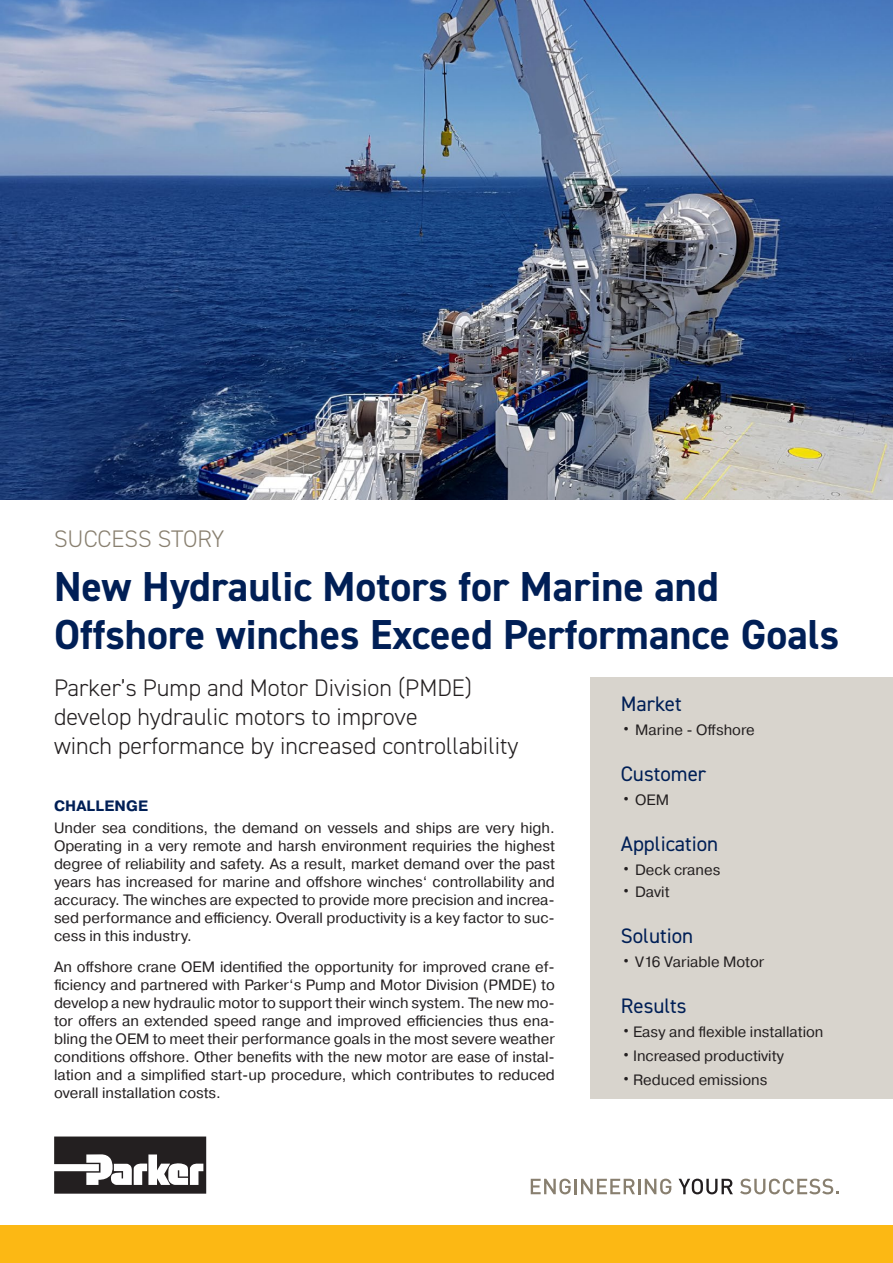
<style>
.page{position:relative;width:893px;height:1263px;background:#fff}
.page>*{position:absolute;margin:0;border:0;box-sizing:border-box;transform-origin:0 0}
.t1{font:700 42px "DIN2014";color:#001f56}
.t2{font:300 24px "DIN2014";color:#231f20}
.t3{font:300 24px "DIN2014";color:#887f6f}
.t4{font:21px "DIN2014";color:#001f56}
.t5{font:15px/18px "Pragmatica";color:#231f20;text-align:justify}
.t6{font:700 15px "Pragmatica";letter-spacing:.01em;color:#001f56}
.s1{font-size:18px}
</style>
<div class="page">
<div style="left:590px;top:677px;width:303px;height:421px;background:#d8d4cd"></div>
<img style="left:0;top:0;width:893px;height:499px">
<div style="left:0;top:1225px;width:893px;height:38px;background:#fcb814"></div>
<svg style="left:54px;top:1136px;width:152px;height:58px"></svg>
<svg style="left:531px;top:1178px;width:40px;height:16px"></svg>
<hr style="left:574px;top:1179px;width:3px;height:15px;background:#887f6f">
<svg style="left:581px;top:1178px;width:90px;height:16px"></svg>
<svg style="left:679px;top:1178px;width:54px;height:16px"></svg>
<svg style="left:740px;top:1178px;width:99px;height:16px"></svg>
<p class="t3" style="left:54px;top:524px;width:172px">SUCCESS STORY</p>
<p class="t1" style="left:54px;top:558px;width:666px">New Hydraulic Motors for Marine and</p>
<p class="t1" style="left:54px;top:606px;width:787px">Offshore winches Exceed Performance Goals</p>
<p class="t2" style="left:54px;top:673px;width:420px">Parker’s Pump and Motor Division (PMDE)</p>
<p class="t2" style="left:54px;top:702px;width:365px">develop hydraulic motors to improve</p>
<p class="t2" style="left:54px;top:731px;width:466px">winch performance by increased controllability</p>
<p class="t6" style="left:54px;top:796px;width:95px">CHALLENGE</p>
<p class="t5" style="left:54px;top:819px;width:502px">Under sea conditions, the demand on vessels and ships are very high.<br>Operating in a very remote and harsh environment requiries the highest degree of reliability and safety. As a result, market demand over the past years has increased for marine and offshore winches‘ controllability and accuracy. The winches are expected to provide more precision and increa&shy;sed performance and efficiency. Overall productivity is a key factor to suc&shy;cess in this industry.</p>
<p class="t5" style="left:54px;top:958px;width:502px">An offshore crane OEM identified the opportunity for improved crane ef&shy;ficiency and partnered with Parker‘s Pump and Motor Division (PMDE) to develop a new hydraulic motor to support their winch system. The new mo&shy;tor offers an extended speed range and improved efficiencies thus ena&shy;bling the OEM to meet their performance goals in the most severe weather conditions offshore. Other benefits with the new motor are ease of instal&shy;lation and a simplified start-up procedure, which contributes to reduced overall installation costs.</p>
<p class="t4" style="left:621px;top:690px;width:62px">Market</p>
<p class="t5" style="left:621px;top:721px;width:135px"><span class="s1">•</span> Marine - Offshore</p>
<p class="t4" style="left:621px;top:761px;width:87px">Customer</p>
<p class="t5" style="left:621px;top:791px;width:50px"><span class="s1">•</span> OEM</p>
<p class="t4" style="left:621px;top:831px;width:99px">Application</p>
<p class="t5" style="left:621px;top:861px;width:101px"><span class="s1">•</span> Deck cranes</p>
<p class="t5" style="left:621px;top:883px;width:50px"><span class="s1">•</span> Davit</p>
<p class="t4" style="left:621px;top:923px;width:74px">Solution</p>
<p class="t5" style="left:621px;top:953px;width:145px"><span class="s1">•</span> V16 Variable Motor</p>
<p class="t4" style="left:621px;top:993px;width:67px">Results</p>
<p class="t5" style="left:621px;top:1023px;width:204px"><span class="s1">•</span>Easy and flexible installation</p>
<p class="t5" style="left:621px;top:1047px;width:165px"><span class="s1">•</span>Increased productivity</p>
<p class="t5" style="left:621px;top:1071px;width:148px"><span class="s1">•</span>Reduced emissions</p>
</div>
